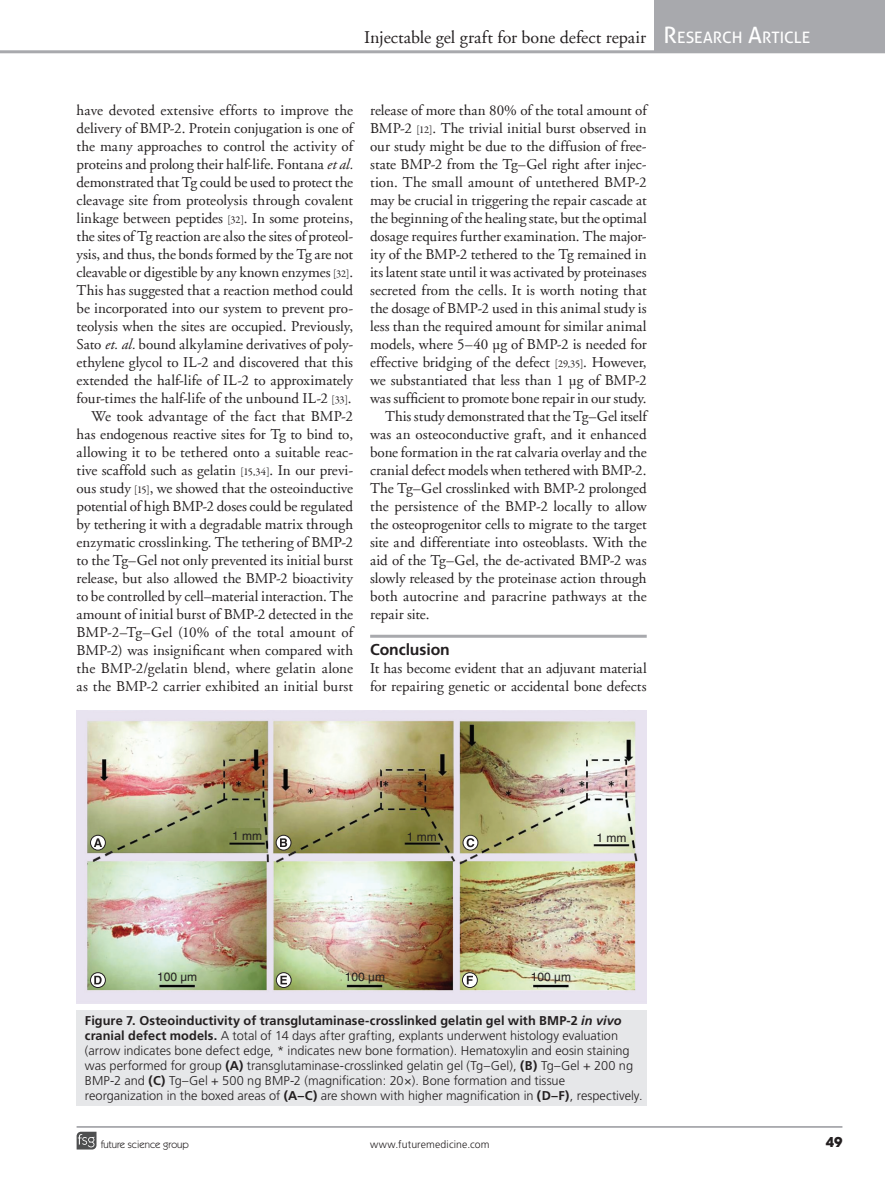
<style>
.page{position:relative;width:885px;height:1191px;background:#fff}
.page>*{position:absolute;margin:0;border:0;box-sizing:border-box;transform-origin:0 0}
.t1{font:18px "Adobe Garamond";color:#231f20}
.crosshead1{font:700 15.75px "Frutiger";letter-spacing:-.005em;color:#231f20}
.bodyindent{font:15px/18px "Adobe Garamond";letter-spacing:.005em;color:#231f20;text-align:justify}
.bodyfirst{font:15px/18px "Adobe Garamond";color:#231f20}
.t2{font:700 13.5px "Avant Garde";color:#231f20}
.figurecaption{font:300 12.75px/15px "Frutiger";color:#231f20}
.t3{font:12px "Helvetica LT Std";color:#231f20}
.t4{font:300 10.5px "Frutiger";letter-spacing:.01em;color:#231f20}
.t5{font:10.5px "Itc Kabel";color:#231f20}
.s1{font-family:"Aller";font-size:22.5px;color:#fff}
.s2{font-family:"Aller";font-size:15.75px;color:#fff}
.s3{font-style:italic}
.s4{font-family:"Garamond Premr Pro";font-size:10.5px}
.s5{font-weight:700}
.s6{font-weight:700;font-style:italic}
</style>
<div class="page">
<svg style="left:77px;top:1131px;width:19px;height:18px"></svg>
<hr style="left:0;top:50px;width:884px;height:3px;background:#a8a9ad">
<div style="left:654px;top:0;width:230px;height:51px;background:#a8a9ad"></div>
<hr style="left:370px;top:635px;width:276px;height:3px;background:#a8a9ad">
<img style="left:76px;top:710px;width:570px;height:293px">
<svg style="left:90px;top:835px;width:15px;height:15px"></svg>
<div style="left:90px;top:835px;width:16px;height:15px;border:1px solid #231f20;border-radius:50%"></div>
<svg style="left:94px;top:838px;width:8px;height:9px"></svg>
<svg style="left:276px;top:835px;width:15px;height:15px"></svg>
<div style="left:276px;top:835px;width:15px;height:15px;border:1px solid #231f20;border-radius:50%"></div>
<svg style="left:280px;top:838px;width:7px;height:9px"></svg>
<svg style="left:463px;top:835px;width:15px;height:15px"></svg>
<div style="left:462px;top:835px;width:16px;height:15px;border:1px solid #231f20;border-radius:50%"></div>
<svg style="left:466px;top:838px;width:8px;height:9px"></svg>
<svg style="left:90px;top:972px;width:15px;height:15px"></svg>
<div style="left:90px;top:972px;width:16px;height:16px;border:1px solid #231f20;border-radius:50%"></div>
<svg style="left:94px;top:975px;width:8px;height:9px"></svg>
<svg style="left:276px;top:972px;width:15px;height:15px"></svg>
<div style="left:276px;top:972px;width:15px;height:16px;border:1px solid #231f20;border-radius:50%"></div>
<svg style="left:280px;top:975px;width:7px;height:9px"></svg>
<svg style="left:462px;top:972px;width:15px;height:15px"></svg>
<div style="left:462px;top:972px;width:15px;height:16px;border:1px solid #231f20;border-radius:50%"></div>
<svg style="left:467px;top:975px;width:6px;height:9px"></svg>
<div style="left:236px;top:828px;width:23px;height:11px;background:#818d4d"></div>
<div style="left:162px;top:973px;width:31px;height:10px;background:#b2d4a2"></div>
<div style="left:76px;top:1010px;width:570px;height:96px;background:#e6e7e9"></div>
<hr style="left:77px;top:1126px;width:765px;height:1px;background:#a8a9ad">
<p class="t1" style="left:364px;top:27px;width:447px">Injectable gel graft for bone defect repair <span class="s1">R</span><span class="s2">ESEARCH</span> <span class="s1">A</span><span class="s2">RTICLE</span></p>
<p class="bodyindent" style="left:77px;top:101px;width:278px">have devoted extensive efforts to improve the delivery of BMP‑2. Protein conjugation is one of the many approaches to control the activity of proteins and prolong their half-life. Fontana <span class="s3">et al. </span>demonstrated that Tg could be used to protect the cleavage site from proteolysis through covalent linkage between peptides <span class="s4">[32]</span>. In some proteins, the sites of Tg reaction are also the sites of proteol&shy;ysis, and thus, the bonds formed by the Tg are not cleavable or digestible by any known enzymes <span class="s4">[32]</span>.<br>This has suggested that a reaction method could be incorporated into our system to prevent pro&shy;teolysis when the sites are occupied. Previously, Sato <span class="s3">et. al.</span> bound alkylamine derivatives of poly&shy;ethylene glycol to IL‑2 and discovered that this extended the half-life of IL‑2 to approximately four-times the half-life of the unbound IL‑2 <span class="s4">[33]</span>.</p>
<p class="bodyindent" style="left:77px;top:407px;width:278px;text-indent:15px">We took advantage of the fact that BMP‑2 has endogenous reactive sites for Tg to bind to, allowing it to be tethered onto a suitable reac&shy;tive scaffold such as gelatin <span class="s4">[15,34]</span>. In our previ&shy;ous study <span class="s4">[15]</span>, we showed that the osteoinductive potential of high BMP‑2 doses could be regulated by tethering it with a degradable matrix through enzymatic crosslinking. The tethering of BMP‑2 to the Tg–Gel not only prevented its initial burst release, but also allowed the BMP‑2 bioactivity to be controlled by cell–material interaction. The amount of initial burst of BMP‑2 detected in the BMP‑2–Tg–Gel (10% of the total amount of BMP‑2) was insignificant when compared with the BMP‑2/gelatin blend, where gelatin alone as the BMP‑2 carrier exhibited an initial burst</p>
<p class="bodyindent" style="left:370px;top:101px;width:278px">release of more than 80% of the total amount of BMP‑2 <span class="s4">[12]</span>. The trivial initial burst observed in our study might be due to the diffusion of free&shy;state BMP‑2 from the Tg–Gel right after injec&shy;tion. The small amount of untethered BMP‑2 may be crucial in triggering the repair cascade at the beginning of the healing state, but the optimal dosage requires further examination. The major&shy;ity of the BMP‑2 tethered to the Tg remained in its latent state until it was activated by proteinases secreted from the cells. It is worth noting that the dosage of BMP‑2 used in this animal study is less than the required amount for similar animal models, where 5–40 µg of BMP‑2 is needed for effective bridging of the defect <span class="s4">[29,35]</span>. However, we substantiated that less than 1 µg of BMP‑2 was sufficient to promote bone repair in our study.</p>
<p class="bodyindent" style="left:370px;top:407px;width:278px;text-indent:15px">This study demonstrated that the Tg–Gel itself was an osteoconductive graft, and it enhanced bone formation in the rat calvaria overlay and the cranial defect models when tethered with BMP‑2.<br>The Tg–Gel crosslinked with BMP‑2 prolonged the persistence of the BMP‑2 locally to allow the osteoprogenitor cells to migrate to the target site and differentiate into osteoblasts. With the aid of the Tg–Gel, the de-activated BMP‑2 was slowly released by the proteinase action through both autocrine and paracrine pathways at the repair site.</p>
<p class="crosshead1" style="left:370px;top:640px;width:81px">Conclusion</p>
<p class="bodyfirst" style="left:370px;top:659px;width:278px">It has become evident that an adjuvant material for repairing genetic or accidental bone defects</p>
<p class="t3" style="left:232px;top:829px;width:31px">1 mm</p>
<p class="t3" style="left:407px;top:829px;width:31px">1 mm</p>
<p class="t3" style="left:596px;top:831px;width:31px">1 mm</p>
<p class="t3" style="left:157px;top:970px;width:42px">100 µm</p>
<p class="t3" style="left:345px;top:970px;width:42px">100 µm</p>
<p class="t3" style="left:530px;top:969px;width:42px">100 µm</p>
<p class="figurecaption" style="left:85px;top:1013px;width:559px"><span class="s5">Figure 7. Osteoinductivity of transglutaminase-crosslinked gelatin gel with BMP‑2</span> <span class="s6">in vivo </span><span class="s5">cranial defect models.</span> A total of 14 days after grafting, explants underwent histology evaluation (arrow indicates bone defect edge, * indicates new bone formation). Hematoxylin and eosin staining was performed for group <span class="s5">(A)</span> transglutaminase-crosslinked gelatin gel (Tg–Gel), <span class="s5">(B)</span> Tg–Gel + 200 ng BMP‑2 and <span class="s5">(C)</span> Tg–Gel + 500 ng BMP‑2 (magnification: 20×). Bone formation and tissue reorganization in the boxed areas of <span class="s5">(A–C)</span> are shown with higher magnification in <span class="s5">(D–F)</span>, respectively.</p>
<p class="t5" style="left:101px;top:1138px;width:90px">future science group</p>
<p class="t4" style="left:370px;top:1138px;width:121px">www.futuremedicine.com</p>
<p class="t2" style="left:825px;top:1133px;width:18px">49</p>
</div>
